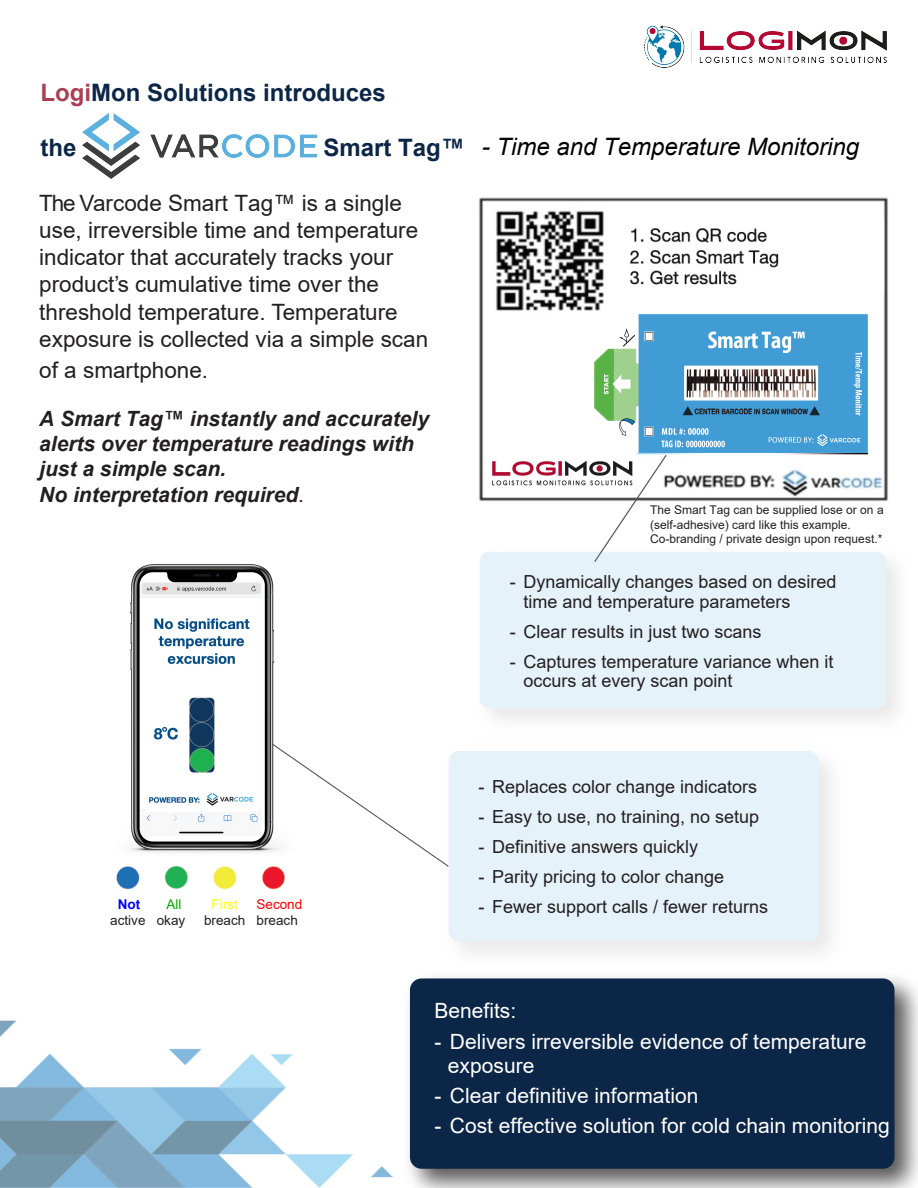
<style>
.page{position:relative;width:918px;height:1188px;background:#fff}
.page>*{position:absolute;margin:0;border:0;box-sizing:border-box;transform-origin:0 0}
.t1{font:700 24px "Arial";color:#0b2647}
.t2{font:italic 24px "Arial";color:#000}
.t3{font:22.5px/27.2px "Arial";color:#231f20}
.t4{font:21px/24.6px "Arial";color:#fff}
.t5{font:italic 700 21px/25.2px "Arial";color:#231f20}
.t6{font:18px/19.5px "Arial";color:#231f20}
.t7{font:13.5px "Arial";color:#231f20}
.t8{font:13.5px "Arial";color:#f00}
.t9{font:13.5px "Arial";color:#ff0}
.t10{font:700 13.5px "Arial";color:#00f}
.t11{font:13.5px "Arial";color:#0a0}
.t12{font:12px/14.4px "Arial";color:#231f20}
.s1{color:#aa4055}
.s2{font-weight:400;font-style:normal}
</style>
<div class="page">
<img style="left:0;top:1020px;width:393px;height:168px">
<img style="left:83px;top:113px;width:234px;height:66px">
<img style="left:478px;top:197px;width:411px;height:305px">
<div style="left:552px;top:313px;width:324px;height:140px;background:#fff"></div>
<svg style="left:593px;top:454px;width:75px;height:86px"></svg>
<svg style="left:299px;top:762px;width:138px;height:97px"></svg>
<img style="left:129px;top:564px;width:170px;height:289px">
<img style="left:145px;top:605px;width:112px;height:206px">
<img style="left:437px;top:751px;width:394px;height:202px">
<div style="left:449px;top:751px;width:370px;height:190px;background:#e6f2f9;border-radius:10px"></div>
<img style="left:480px;top:540px;width:418px;height:180px">
<div style="left:480px;top:552px;width:406px;height:156px;background:#e6f2f9;border-radius:10px"></div>
<img style="left:409px;top:977px;width:509px;height:211px">
<div style="left:410px;top:978px;width:485px;height:191px;background:#0b2647;border-radius:12px"></div>
<img style="left:644px;top:25px;width:242px;height:42px">
<img style="left:489px;top:457px;width:146px;height:32px">
<img style="left:116px;top:866px;width:169px;height:24px">
<img style="left:594px;top:314px;width:273px;height:138px">
<h1 class="t1" style="left:40px;top:76px;width:347px"><span class="s1">Logi</span>Mon Solutions introduces</h1>
<h1 class="t1" style="left:40px;top:131px;width:37px">the</h1>
<h1 class="t1" style="left:323px;top:131px;width:143px">Smart Tag™</h1>
<p class="t3" style="left:39px;top:189px;width:390px">The Varcode Smart Tag™ is a single use, irreversible time and temperature indicator that accurately tracks your product’s cumulative time over the threshold temperature. Temperature exposure is collected via a simple scan</p>
<p class="t3" style="left:39px;top:356px;width:170px">of a smartphone.</p>
<p class="t5" style="left:39px;top:407px;width:391px">A Smart Tag™ instantly and accurately alerts over temperature readings with just a simple scan.<br>No interpretation required<span class="s2">.</span></p>
<h1 class="t2" style="left:482px;top:131px;width:379px">- Time and Temperature Monitoring</h1>
<p class="t12" style="left:650px;top:503px;width:235px">The Smart Tag can be supplied lose or on a (self-adhesive) card like this example.<br>Co-branding / private design upon request.*</p>
<p class="t6" style="left:523px;top:572px;width:315px;text-indent:-14px">- Dynamically changes based on desired time and temperature parameters</p>
<p class="t6" style="left:510px;top:621px;width:253px">- Clear results in just two scans</p>
<p class="t6" style="left:523px;top:651px;width:312px;text-indent:-14px">- Captures temperature variance when it occurs at every scan point</p>
<p class="t10" style="left:118px;top:895px;width:24px">Not</p>
<p class="t11" style="left:167px;top:895px;width:16px">All</p>
<p class="t9" style="left:212px;top:895px;width:28px">First</p>
<p class="t8" style="left:257px;top:895px;width:47px">Second</p>
<p class="t7" style="left:110px;top:911px;width:77px">active okay</p>
<p class="t7" style="left:204px;top:911px;width:95px">breach breach</p>
<p class="t6" style="left:479px;top:777px;width:280px">- Replaces color change indicators</p>
<p class="t6" style="left:479px;top:807px;width:282px">- Easy to use, no training, no setup</p>
<p class="t6" style="left:479px;top:837px;width:221px">- Definitive answers quickly</p>
<p class="t6" style="left:479px;top:867px;width:247px">- Parity pricing to color change</p>
<p class="t6" style="left:479px;top:897px;width:291px">- Fewer support calls / fewer returns</p>
<p class="t4" style="left:434px;top:998px;width:83px">Benefits:</p>
<p class="t4" style="left:448px;top:1029px;width:420px;text-indent:-14px">- Delivers irreversible evidence of temperature exposure</p>
<p class="t4" style="left:434px;top:1083px;width:266px">- Clear definitive information</p>
<p class="t4" style="left:434px;top:1114px;width:457px">- Cost effective solution for cold chain monitoring</p>
</div>
